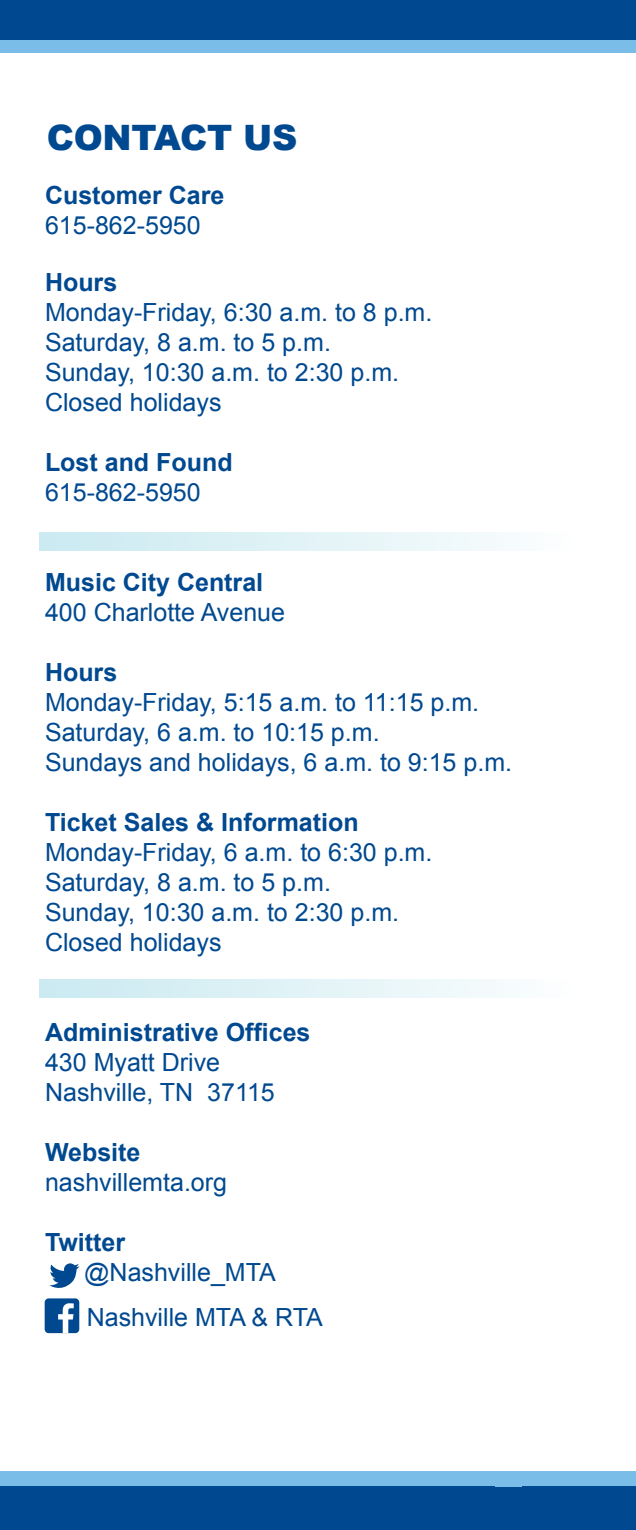
<style>
.page{position:relative;width:636px;height:1530px;background:#fff}
.page>*{position:absolute;margin:0;border:0;box-sizing:border-box;transform-origin:0 0}
.t1{font:900 35px "Arial";letter-spacing:-.01em;color:#004990}
.t2{font:25px/30px "Arial";color:#004990}
.t3{font:700 25px "Arial";color:#004990}
</style>
<div class="page">
<div style="left:40px;top:532px;width:570px;height:18px;background:linear-gradient(to right,#c9eaf0,#fff)"></div>
<div style="left:40px;top:979px;width:570px;height:18px;background:linear-gradient(to right,#c9eaf0,#fff)"></div>
<div style="left:0;top:0;width:636px;height:52px;background:#79bde8"></div>
<div style="left:0;top:0;width:636px;height:39px;background:#004990"></div>
<div style="left:0;top:1471px;width:636px;height:59px;background:#79bde8"></div>
<div style="left:0;top:1486px;width:636px;height:44px;background:#004990"></div>
<svg style="left:49px;top:1263px;width:30px;height:25px"></svg>
<div style="left:45px;top:1298px;width:34px;height:35px;background:#004990;border-radius:4px"></div>
<svg style="left:58px;top:1303px;width:16px;height:30px"></svg>
<h1 class="t1" style="left:47px;top:112px;width:252px">CONTACT US</h1>
<p class="t3" style="left:45px;top:178px;width:181px">Customer Care</p>
<p class="t2" style="left:45px;top:210px;width:157px">615-862-5950</p>
<p class="t3" style="left:45px;top:266px;width:74px">Hours</p>
<p class="t2" style="left:45px;top:298px;width:389px">Monday-Friday, 6:30 a.m. to 8 p.m.<br>Saturday, 8 a.m. to 5 p.m.<br>Sunday, 10:30 a.m. to 2:30 p.m.<br>Closed holidays</p>
<p class="t3" style="left:45px;top:446px;width:189px">Lost and Found</p>
<p class="t2" style="left:45px;top:478px;width:157px">615-862-5950</p>
<p class="t3" style="left:45px;top:566px;width:220px">Music City Central</p>
<p class="t2" style="left:45px;top:598px;width:241px">400 Charlotte Avenue</p>
<p class="t3" style="left:45px;top:656px;width:74px">Hours</p>
<p class="t2" style="left:45px;top:688px;width:468px">Monday-Friday, 5:15 a.m. to 11:15 p.m.<br>Saturday, 6 a.m. to 10:15 p.m.<br>Sundays and holidays, 6 a.m. to 9:15 p.m.</p>
<p class="t3" style="left:45px;top:806px;width:315px">Ticket Sales &amp; Information</p>
<p class="t2" style="left:45px;top:838px;width:389px">Monday-Friday, 6 a.m. to 6:30 p.m.<br>Saturday, 8 a.m. to 5 p.m.<br>Sunday, 10:30 a.m. to 2:30 p.m.<br>Closed holidays</p>
<p class="t3" style="left:45px;top:1016px;width:267px">Administrative Offices</p>
<p class="t2" style="left:45px;top:1048px;width:231px">430 Myatt Drive<br>Nashville, TN 37115</p>
<p class="t3" style="left:45px;top:1136px;width:97px">Website</p>
<p class="t2" style="left:45px;top:1168px;width:183px">nashvillemta.org</p>
<p class="t3" style="left:45px;top:1226px;width:82px">Twitter</p>
<p class="t2" style="left:84px;top:1250px;width:240px;line-height:45px">@Nashville_MTA<br>Nashville MTA &amp; RTA</p>
</div>
